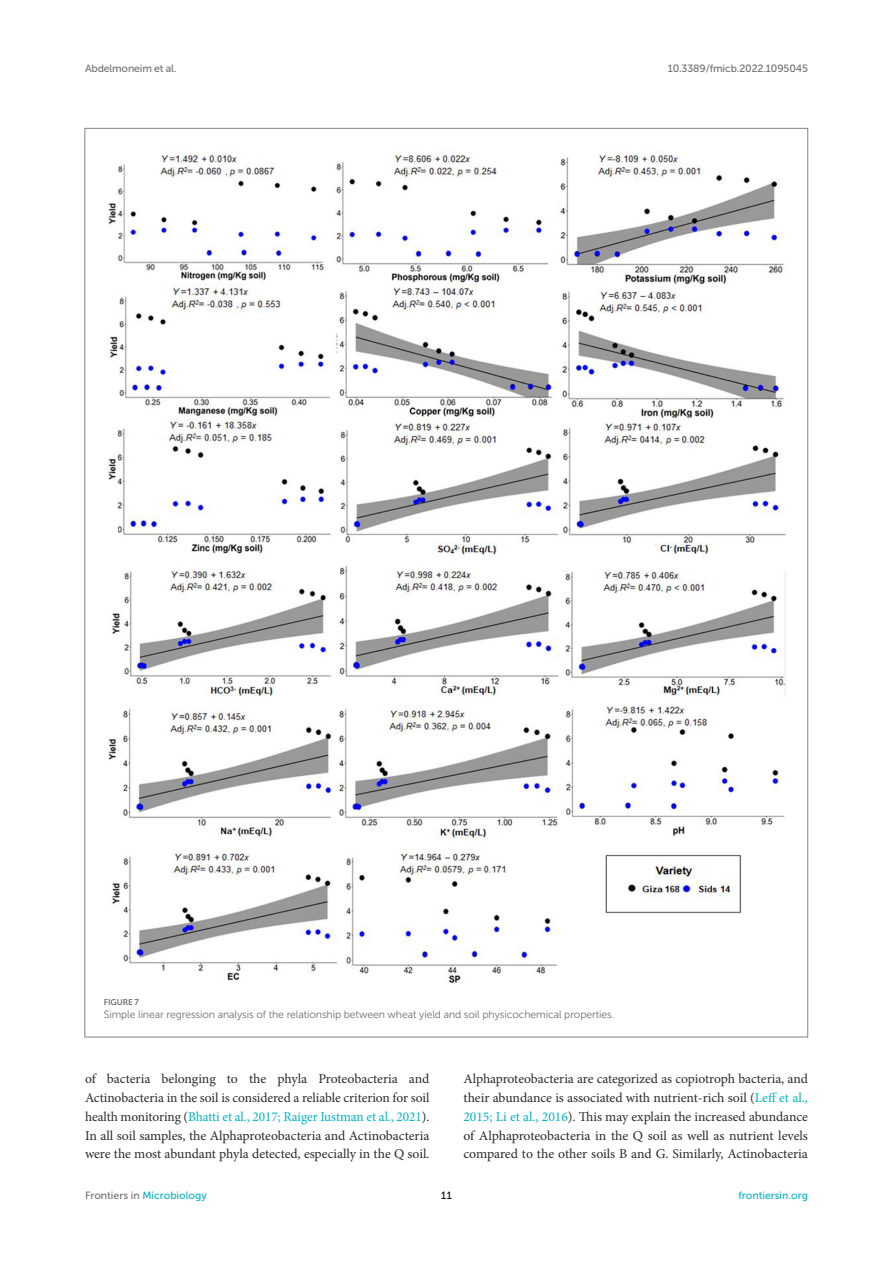
<style>
.page{position:relative;width:893px;height:1263px;background:#fff}
.page>*{position:absolute;margin:0;border:0;box-sizing:border-box;transform-origin:0 0}
.TEXT{font:13.5px/18.8px "Minion Pro";letter-spacing:-.005em;color:#2b2b2a;text-align:justify}
.FIG_LEG{font:10.5px "Museo Sans 300";letter-spacing:-.01em;color:#706f70}
.t1{font:10.5px "Museo Sans 500";letter-spacing:-.015em;color:#706f70}
.t2{font:10.5px "Museo Sans 500";color:#00b4c4}
.t3{font:10.5px "Museo Sans 500";color:#000}
.FIG_HD{font:8.25px "Museo Sans 700";letter-spacing:-.01em;color:#706f70}
.s1{color:#00b4c4}
.s2{color:#706f70}
</style>
<div class="page">
<img style="left:108px;top:151px;width:678px;height:832px">
<p class="t1" style="left:85px;top:63px;width:93px">Abdelmoneim et al.</p>
<p class="t1" style="left:668px;top:63px;width:142px">10.3389/fmicb.2022.1095045</p>
<p class="FIG_HD" style="left:104px;top:997px;width:37px">FIGURE 7</p>
<p class="FIG_LEG" style="left:104px;top:1009px;width:512px">Simple linear regression analysis of the relationship between wheat yield and soil physicochemical properties.</p>
<p class="TEXT" style="left:85px;top:1070px;width:346px">of bacteria belonging to the phyla Proteobacteria and Actinobacteria in the soil is considered a reliable criterion for soil health monitoring (<span class="s1">Bhatti et al., 2017; Raiger Iustman et al., 2021</span>).<br>In all soil samples, the Alphaproteobacteria and Actinobacteria were the most abundant phyla detected, especially in the Q soil.</p>
<p class="TEXT" style="left:463px;top:1070px;width:346px">Alphaproteobacteria are categorized as copiotroph bacteria, and their abundance is associated with nutrient-rich soil (<span class="s1">Leff et al., 2015; Li et al., 2016</span>). This may explain the increased abundance of Alphaproteobacteria in the Q soil as well as nutrient levels compared to the other soils B and G. Similarly, Actinobacteria</p>
<p class="t2" style="left:85px;top:1190px;width:123px"><span class="s2">Frontiers in</span> Microbiology</p>
<p class="t3" style="left:441px;top:1190px;width:12px">11</p>
<p class="t2" style="left:738px;top:1190px;width:71px">frontiersin.org</p>
</div>
